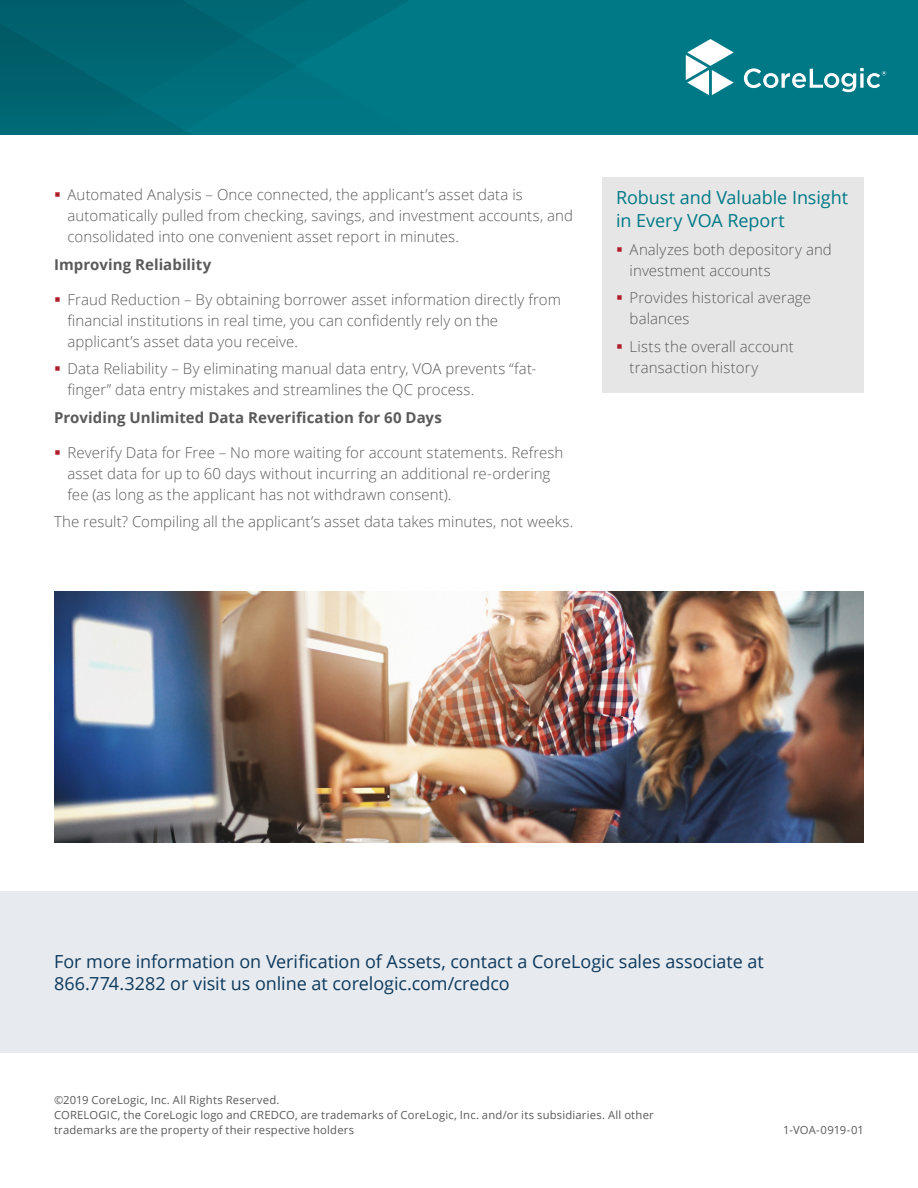
<style>
.page{position:relative;width:918px;height:1188px;background:#fff}
.page>*{position:absolute;margin:0;border:0;box-sizing:border-box;transform-origin:0 0}
.Subhead_L1{font:18px/22.5px "Open Sans";letter-spacing:-.005em;color:#0d395d}
.Subhead_L1-2{font:18px/22.5px "Open Sans";letter-spacing:-.005em;color:#007987}
.Body_Copy_L1{font:300 15px/21px "Open Sans";letter-spacing:.005em;color:#5a5a5a}
.Body_Copy_L1-2{font:700 15px "Open Sans";letter-spacing:.005em;color:#5a5a5a}
.Footer_L{font:11.25px/15px "Open Sans";letter-spacing:.02em;color:#5a5a5a}
.Footer_R{font:11.25px "Open Sans";letter-spacing:.005em;color:#5a5a5a}
</style>
<div class="page">
<div style="left:0;top:0;width:918px;height:135px;background:#007987"></div>
<svg style="left:0;top:0;width:409px;height:135px"></svg>
<div style="left:0;top:891px;width:918px;height:162px;background:#e7ebef"></div>
<img style="left:54px;top:591px;width:810px;height:251px">
<svg style="left:686px;top:39px;width:48px;height:56px"></svg>
<svg style="left:744px;top:68px;width:142px;height:24px"></svg>
<div style="left:603px;top:177px;width:261px;height:216px;background:#e6e6e6"></div>
<p class="Body_Copy_L1" style="left:68px;top:184px;width:507px">Automated Analysis – Once connected, the applicant’s asset data is automatically pulled from checking, savings, and investment accounts, and consolidated into one convenient asset report in minutes.</p>
<p class="Body_Copy_L1-2" style="left:54px;top:254px;width:159px">Improving Reliability</p>
<p class="Body_Copy_L1" style="left:68px;top:288px;width:495px">Fraud Reduction – By obtaining borrower asset information directly from financial institutions in real time, you can confidently rely on the applicant’s asset data you receive.</p>
<p class="Body_Copy_L1" style="left:68px;top:358px;width:470px">Data Reliability – By eliminating manual data entry, VOA prevents “fat&shy;finger” data entry mistakes and streamlines the QC process.</p>
<p class="Body_Copy_L1-2" style="left:54px;top:407px;width:389px">Providing Unlimited Data Reverification for 60 Days</p>
<p class="Body_Copy_L1" style="left:68px;top:441px;width:497px">Reverify Data for Free – No more waiting for account statements. Refresh asset data for up to 60 days without incurring an additional re-ordering fee (as long as the applicant has not withdrawn consent).</p>
<p class="Body_Copy_L1" style="left:54px;top:511px;width:521px">The result? Compiling all the applicant’s asset data takes minutes, not weeks.</p>
<p class="Subhead_L1-2" style="left:616px;top:186px;width:233px">Robust and Valuable Insight in Every VOA Report</p>
<p class="Body_Copy_L1" style="left:630px;top:238px;width:204px">Analyzes both depository and investment accounts</p>
<p class="Body_Copy_L1" style="left:630px;top:287px;width:183px">Provides historical average balances</p>
<p class="Body_Copy_L1" style="left:630px;top:336px;width:166px">Lists the overall account transaction history</p>
<p class="Subhead_L1" style="left:54px;top:949px;width:711px">For more information on Verification of Assets, contact a CoreLogic sales associate at<br>866.774.3282 or visit us online at corelogic.com/credco</p>
<p class="Footer_L" style="left:54px;top:1092px;width:601px">©2019 CoreLogic, Inc. All Rights Reserved.<br>CORELOGIC, the CoreLogic logo and CREDCO, are trademarks of CoreLogic, Inc. and/or its subsidiaries. All other trademarks are the property of their respective holders</p>
<p class="Footer_R" style="left:783px;top:1122px;width:82px">1-VOA-0919-01</p>
</div>
